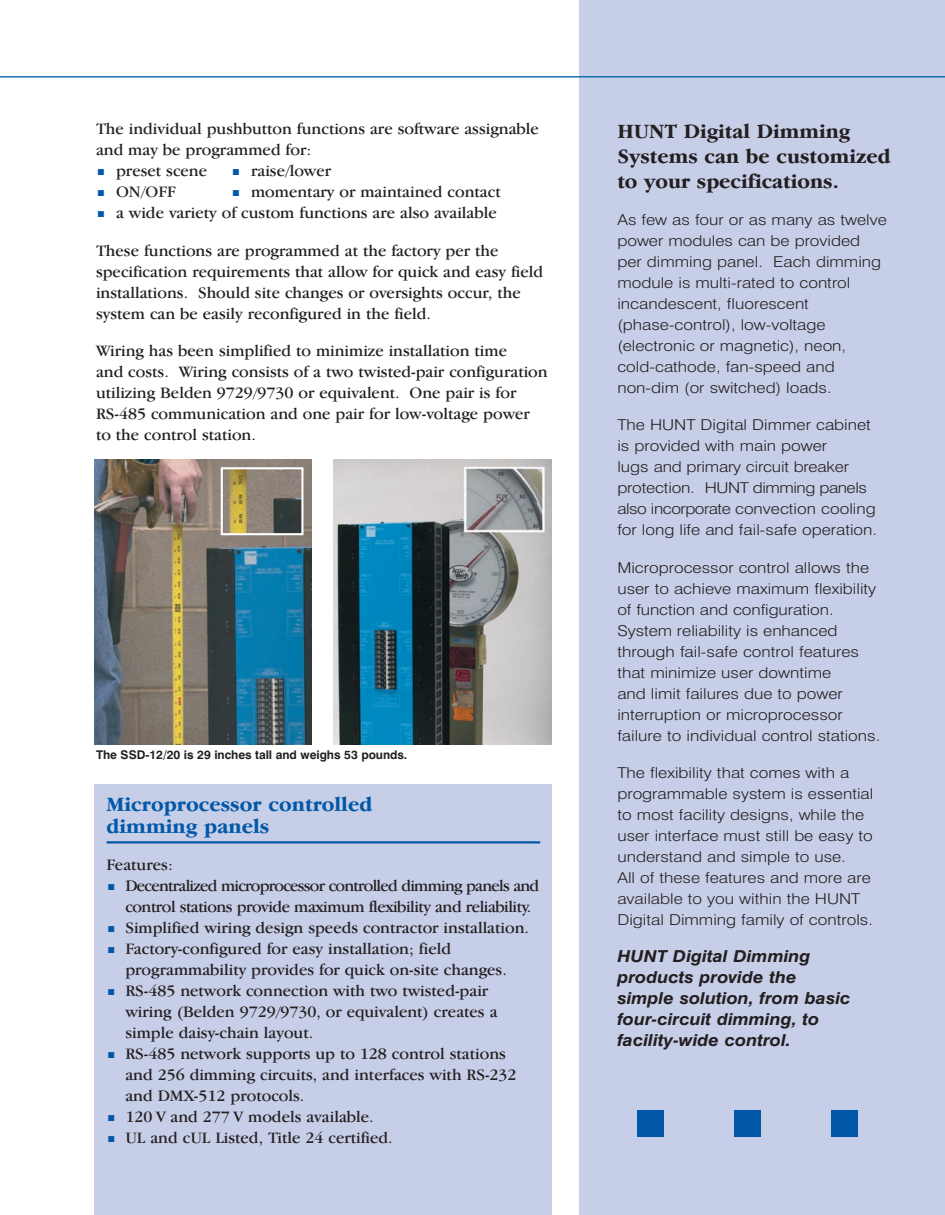
<style>
.page{position:relative;width:945px;height:1215px;background:#fff}
.page>*{position:absolute;margin:0;border:0;box-sizing:border-box;transform-origin:0 0}
.t1{font:700 21px/25.2px "Garamond IT Cby BT";color:#231f20}
.t2{font:700 21px/22.5px "Garamond IT Cby BT";color:#0157a8}
.t3{font:16.5px/21px "Garamond IT Cby BT";color:#231f20}
.t4{font:italic 700 16.5px/21px "Swiss 721 BT";color:#231f20;scale:1.1 1}
.t5{font:16.5px "Garamond IT Cby BT";letter-spacing:-.025em;color:#231f20}
.t6{font:16.5px "Garamond IT Cby BT";letter-spacing:-.045em;color:#231f20}
.t7{font:300 15px/21px "Swiss 721 BT";color:#231f20;scale:1.15 1}
.t8{font:700 12px "Swiss 721 BT";letter-spacing:-.005em;color:#231f20}
.s1{font-family:"Swiss 721 BT Black No 2";font-size:27px;color:#0157a8}
</style>
<div class="page">
<div style="left:579px;top:0;width:366px;height:1215px;background:#c7cee7"></div>
<div style="left:637px;top:1110px;width:27px;height:27px;background:#0157a8"></div>
<div style="left:734px;top:1110px;width:27px;height:27px;background:#0157a8"></div>
<div style="left:831px;top:1110px;width:27px;height:27px;background:#0157a8"></div>
<div style="left:94px;top:784px;width:458px;height:431px;background:#c7cee7"></div>
<hr style="left:106px;top:841px;width:434px;height:3px;background:#0157a8">
<img style="left:94px;top:460px;width:217px;height:284px">
<img style="left:333px;top:460px;width:219px;height:284px">
<img style="left:224px;top:470px;width:76px;height:62px">
<div style="left:221px;top:467px;width:82px;height:68px;border:2px solid #fff"></div>
<hr style="left:0;top:76px;width:945px;height:1px;background:#0161aa">
<p class="t3" style="left:96px;top:120px;width:444px">The individual pushbutton functions are software assignable and may be programmed for:<br><span class="s1">.</span> preset scene <span class="s1">.</span> raise/lower<br><span class="s1">.</span> ON/OFF</p>
<p class="t3" style="left:96px;top:183px;width:406px;text-align:right"><span class="s1">.</span> momentary or maintained contact<br><span class="s1">.</span> a wide variety of custom functions are also available</p>
<p class="t3" style="left:96px;top:241px;width:449px">These functions are programmed at the factory per the specification requirements that allow for quick and easy field installations. Should site changes or oversights occur, the system can be easily reconfigured in the field.</p>
<p class="t3" style="left:96px;top:341px;width:453px">Wiring has been simplified to minimize installation time<br>and costs. Wiring consists of a two twisted-pair configuration utilizing Belden 9729/9730 or equivalent. One pair is for RS-485 communication and one pair for low-voltage power to the control station.</p>
<p class="t8" style="left:96px;top:751px;width:313px">The SSD-12/20 is 29 inches tall and weighs 53 pounds.</p>
<p class="t2" style="left:106px;top:795px;width:267px">Microprocessor controlled dimming panels</p>
<p class="t3" style="left:106px;top:856px;width:68px">Features:</p>
<p class="t6" style="left:106px;top:880px;width:434px"><span class="s1">.</span> Decentralized microprocessor controlled dimming panels and</p>
<p class="t5" style="left:125px;top:901px;width:408px">control stations provide maximum flexibility and reliability.</p>
<p class="t3" style="left:106px;top:919px;width:424px"><span class="s1">.</span> Simplified wiring design speeds contractor installation.</p>
<p class="t3" style="left:106px;top:940px;width:346px"><span class="s1">.</span> Factory-configured for easy installation; field</p>
<p class="t3" style="left:125px;top:961px;width:383px">programmability provides for quick on-site changes.</p>
<p class="t3" style="left:106px;top:982px;width:383px"><span class="s1">.</span> RS-485 network connection with two twisted-pair</p>
<p class="t3" style="left:125px;top:1003px;width:374px">wiring (Belden 9729/9730, or equivalent) creates a</p>
<p class="t3" style="left:125px;top:1024px;width:189px">simple daisy-chain layout.</p>
<p class="t3" style="left:106px;top:1045px;width:401px"><span class="s1">.</span> RS-485 network supports up to 128 control stations</p>
<p class="t3" style="left:125px;top:1066px;width:393px">and 256 dimming circuits, and interfaces with RS-232</p>
<p class="t3" style="left:125px;top:1087px;width:181px">and DMX-512 protocols.</p>
<p class="t3" style="left:106px;top:1108px;width:269px"><span class="s1">.</span> 120 V and 277 V models available.</p>
<p class="t3" style="left:106px;top:1129px;width:288px"><span class="s1">.</span> UL and cUL Listed, Title 24 certified.</p>
<p class="t1" style="left:617px;top:121px;width:275px">HUNT Digital Dimming<br>Systems can be customized to your specifications.</p>
<p class="t7" style="left:617px;top:211px;width:236px">As few as four or as many as twelve power modules can be provided per dimming panel. Each dimming module is multi-rated to control incandescent, fluorescent (phase-control), low-voltage (electronic or magnetic), neon, cold-cathode, fan-speed and non-dim (or switched) loads.</p>
<p class="t7" style="left:617px;top:416px;width:227px">The HUNT Digital Dimmer cabinet is provided with main power<br>lugs and primary circuit breaker protection. HUNT dimming panels also incorporate convection cooling for long life and fail-safe operation.</p>
<p class="t7" style="left:617px;top:558px;width:230px">Microprocessor control allows the user to achieve maximum flexibility of function and configuration.<br>System reliability is enhanced through fail-safe control features that minimize user downtime<br>and limit failures due to power interruption or microprocessor failure to individual control stations.</p>
<p class="t7" style="left:617px;top:763px;width:224px">The flexibility that comes with a programmable system is essential to most facility designs, while the user interface must still be easy to understand and simple to use.<br>All of these features and more are available to you within the HUNT Digital Dimming family of controls.</p>
<p class="t4" style="left:617px;top:947px;width:214px">HUNT Digital Dimming products provide the simple solution, from basic four-circuit dimming, to facility-wide control.</p>
</div>
